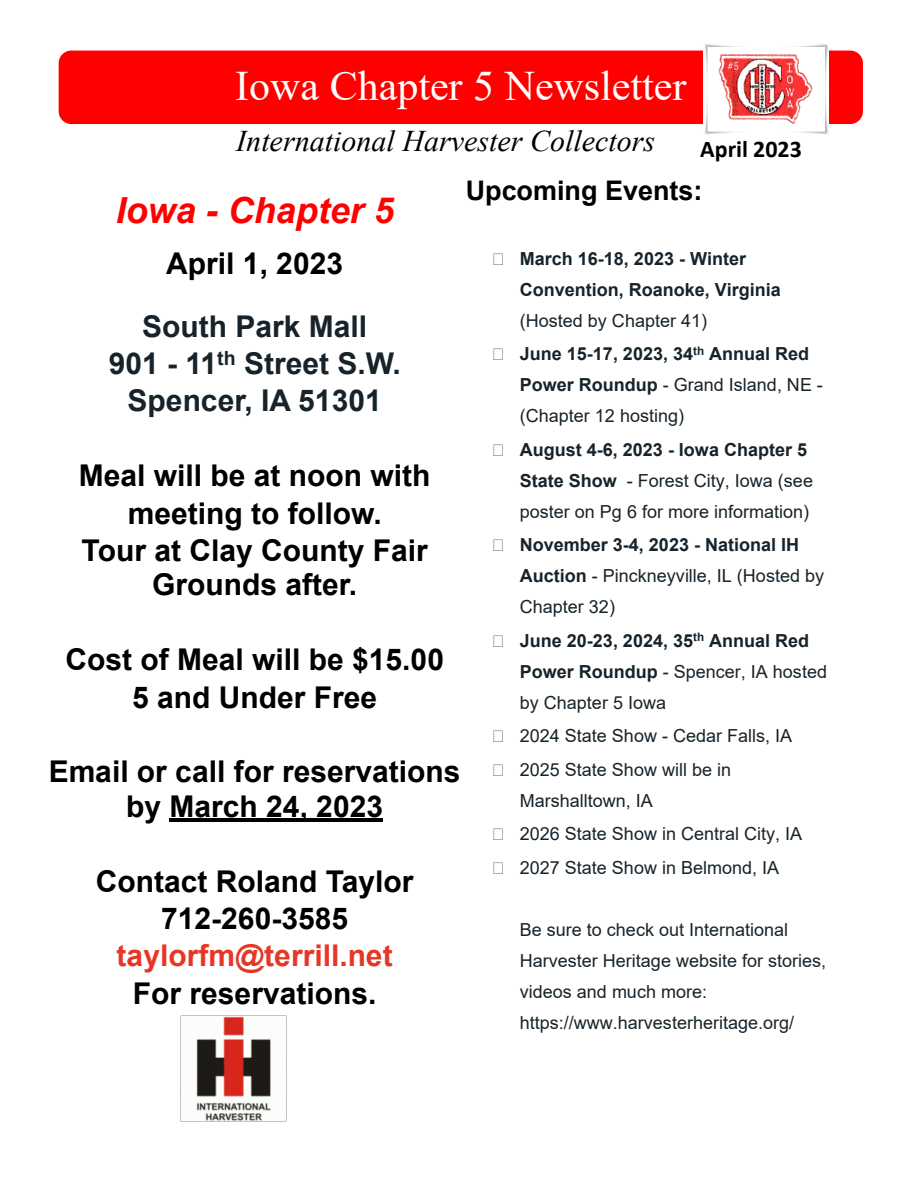
<style>
.page{position:relative;width:918px;height:1188px;background:#fff}
.page>*{position:absolute;margin:0;border:0;box-sizing:border-box;transform-origin:0 0}
.t1{font:42px "Times New Roman";color:#fff}
.t2{font:italic 700 36px "Arial";color:#f00}
.t3{font:700 30px/37.3px "Arial";color:#000;text-align:center}
.t4{font:700 30px/37.3px "Arial";color:#17232b;text-align:center}
.t5{font:italic 30px "Times New Roman";color:#000}
.t6{font:700 30px "Arial";color:#e63726}
.t7{font:700 27px "Arial";color:#000}
.t8{font:700 24px "Calibri";color:#000}
.t9{font:18px/30.9px "Arial";color:#17232b}
.t10{font:700 18px/30.9px "Arial";color:#17232b}
.s1{font-weight:400}
.s2{font-weight:700}
</style>
<div class="page">
<div style="left:59px;top:51px;width:803px;height:72px;background:#f00;border-radius:12px"></div>
<div style="left:59px;top:51px;width:804px;height:73px;border:2px solid #f00;border-radius:12px"></div>
<img style="left:704px;top:44px;width:125px;height:90px">
<hr style="left:170px;top:818px;width:213px;height:4px;background:#000">
<img style="left:180px;top:1015px;width:107px;height:107px">
<h1 class="t1" style="left:235px;top:71px;width:453px">Iowa Chapter 5 Newsletter</h1>
<h3 class="t5" style="left:236px;top:130px;width:421px">International Harvester Collectors</h3>
<h3 class="t8" style="left:700px;top:139px;width:103px">April 2023</h3>
<h2 class="t2" style="left:116px;top:197px;width:280px">Iowa - Chapter 5</h2>
<h3 class="t3" style="left:166px;top:248px;width:178px">April 1, 2023</h3>
<h3 class="t4" style="left:109px;top:310px;width:294px">South Park Mall<br>901 - 11<sup>th</sup> Street S.W.<br>Spencer, IA 51301</h3>
<h3 class="t3" style="left:79px;top:460px;width:353px">Meal will be at noon with meeting to follow.<br>Tour at Clay County Fair</h3>
<h3 class="t3" style="left:152px;top:569px;width:207px">Grounds after.</h3>
<h3 class="t3" style="left:65px;top:644px;width:380px">Cost of Meal will be $15.00<br>5 and Under Free</h3>
<h3 class="t3" style="left:49px;top:758px;width:413px;line-height:34.3px">Email or call for reservations by March 24, 2023</h3>
<h3 class="t3" style="left:96px;top:865px;width:319px">Contact Roland Taylor<br>712-260-3585</h3>
<h3 class="t6" style="left:117px;top:945px;width:278px">taylorfm@terrill.net</h3>
<h3 class="t3" style="left:133px;top:977px;width:245px">For reservations.</h3>
<h3 class="t7" style="left:466px;top:180px;width:238px">Upcoming Events:</h3>
<p class="t10" style="left:520px;top:245px;width:263px">March 16-18, 2023 - Winter<br>Convention, Roanoke, Virginia</p>
<p class="t10" style="left:520px;top:306px;width:291px;line-height:33.5px"><span class="s1">(Hosted by Chapter 41)<br></span>June 15-17, 2023, 34<sup>th</sup> Annual Red</p>
<p class="t9" style="left:520px;top:371px;width:305px"><span class="s2">Power Roundup</span> - Grand Island, NE - (Chapter 12 hosting)</p>
<p class="t9" style="left:520px;top:436px;width:295px"><span class="s2">August 4-6, 2023 - Iowa Chapter 5<br>State Show</span> - Forest City, Iowa (see poster on Pg 6 for more information)</p>
<p class="t9" style="left:520px;top:531px;width:306px"><span class="s2">November 3-4, 2023 - National IH<br>Auction</span> - Pinckneyville, IL (Hosted by<br>Chapter 32)</p>
<p class="t10" style="left:520px;top:627px;width:309px">June 20-23, 2024, 35<sup>th</sup> Annual Red<br>Power Roundup <span class="s1">- Spencer, IA hosted by Chapter 5 Iowa</span></p>
<p class="t9" style="left:520px;top:721px;width:274px;line-height:33.5px">2024 State Show - Cedar Falls, IA<br>2025 State Show will be in</p>
<p class="t9" style="left:520px;top:785px;width:284px;line-height:33.5px">Marshalltown, IA<br>2026 State Show in Central City, IA<br>2027 State Show in Belmond, IA</p>
<p class="t9" style="left:520px;top:916px;width:308px">Be sure to check out International Harvester Heritage website for stories, videos and much more: https://www.harvesterheritage.org/</p>
</div>
